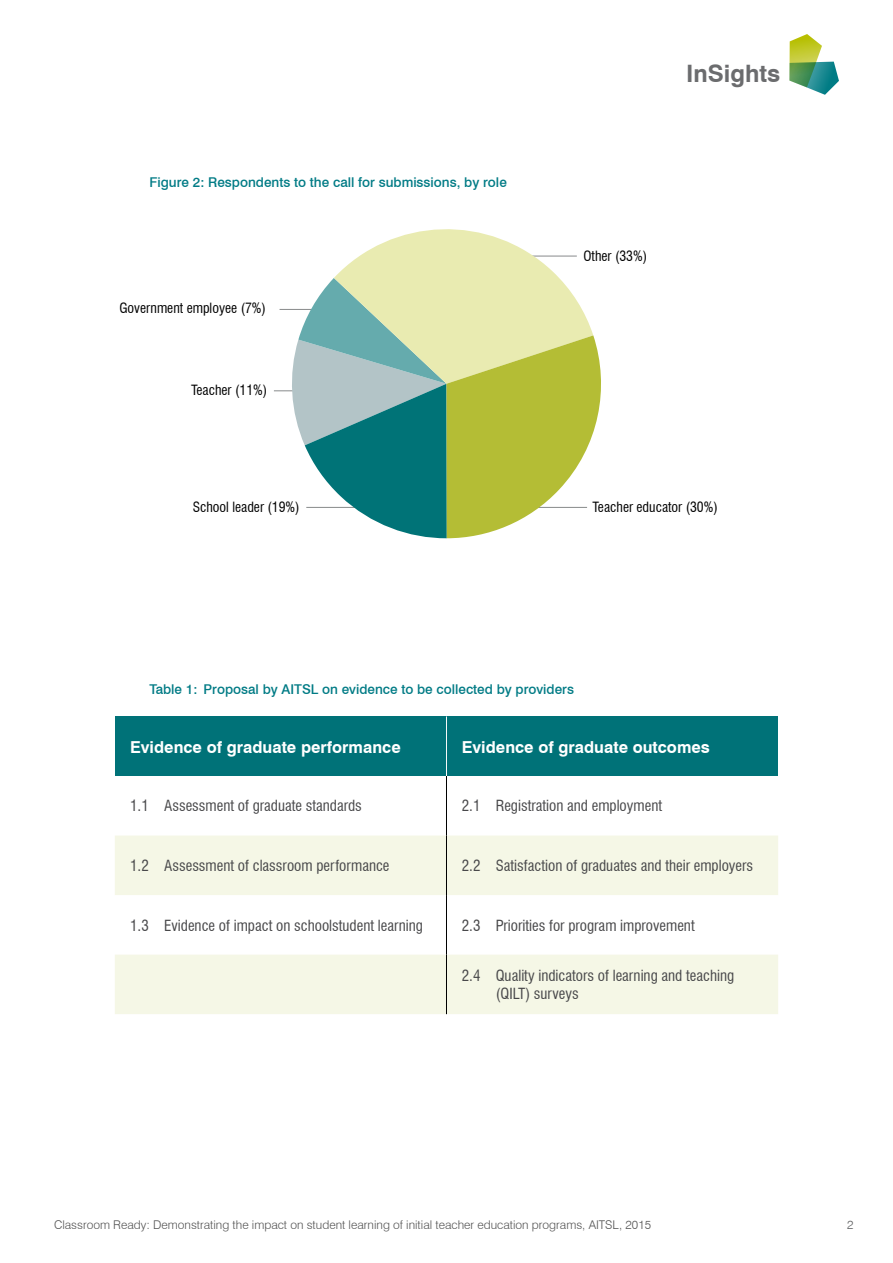
<style>
.page{position:relative;width:893px;height:1263px;background:#fff}
.page>*{position:absolute;margin:0;border:0;box-sizing:border-box;transform-origin:0 0}
.t1{font:700 24px "Swiss 721 BT";color:#6b6c6e}
.t2{font:700 16.5px "Swiss 721 BT";color:#fff}
.t3{font:condensed 15px/18px "Swiss 721 BT";color:#48484a}
.t4{font:condensed 13.8px "Swiss 721 BT";color:#000}
.t5{font:500 13.5px "Swiss 721 BT";color:#007b85}
.t6{font:300 12px "Swiss 721 BT";color:#525252}
.t7{font:300 12px "Swiss 721 BT";color:#58595b}
</style>
<div class="page">
<hr style="left:274px;top:390px;width:86px;height:1px;background:#878a8b">
<hr style="left:280px;top:309px;width:86px;height:1px;background:#878a8b">
<svg style="left:288px;top:229px;width:313px;height:309px"></svg>
<div style="left:115px;top:716px;width:331px;height:60px;background:#007278"></div>
<div style="left:446px;top:716px;width:332px;height:60px;background:#007278"></div>
<svg style="left:115px;top:835px;width:663px;height:179px;fill:#f5f7e6"></svg>
<hr style="left:446px;top:716px;width:1px;height:60px;background:#f5f9f9">
<hr style="left:446px;top:776px;width:1px;height:59px;background:#000">
<hr style="left:446px;top:835px;width:1px;height:60px;background:#000">
<hr style="left:446px;top:895px;width:1px;height:59px;background:#000">
<hr style="left:446px;top:954px;width:1px;height:60px;background:#000">
<svg style="left:789px;top:34px;width:50px;height:61px"></svg>
<p class="t5" style="left:150px;top:174px;width:359px">Figure 2: Respondents to the call for submissions, by role</p>
<p class="t4" style="left:119px;top:300px;width:148px">Government employee (7%)</p>
<p class="t4" style="left:191px;top:382px;width:78px">Teacher (11%)</p>
<h1 class="t1" style="left:686px;top:58px;width:96px">InSights</h1>
<p class="t4" style="left:583px;top:247px;width:65px">Other (33%)</p>
<p class="t4" style="left:193px;top:498px;width:108px">School leader (19%)</p>
<p class="t4" style="left:592px;top:498px;width:127px">Teacher educator (30%)</p>
<p class="t5" style="left:150px;top:681px;width:426px">Table 1: Proposal by AITSL on evidence to be collected by providers</p>
<p class="t2" style="left:130px;top:737px;width:272px">Evidence of graduate performance</p>
<p class="t2" style="left:462px;top:737px;width:250px">Evidence of graduate outcomes</p>
<p class="t3" style="left:130px;top:797px;width:233px">1.1 Assessment of graduate standards</p>
<p class="t3" style="left:462px;top:797px;width:202px">2.1 Registration and employment</p>
<p class="t3" style="left:130px;top:856px;width:261px">1.2 Assessment of classroom performance</p>
<p class="t3" style="left:462px;top:856px;width:293px">2.2 Satisfaction of graduates and their employers</p>
<p class="t3" style="left:130px;top:916px;width:294px">1.3 Evidence of impact on schoolstudent learning</p>
<p class="t3" style="left:462px;top:916px;width:234px">2.3 Priorities for program improvement</p>
<p class="t3" style="left:496px;top:967px;width:240px;text-indent:-34px">2.4 Quality indicators of learning and teaching (QILT) surveys</p>
<p class="t6" style="left:54px;top:1217px;width:599px">Classroom Ready: Demonstrating the impact on student learning of initial teacher education programs, AITSL, 2015</p>
<p class="t7" style="left:847px;top:1217px;width:8px">2</p>
</div>
